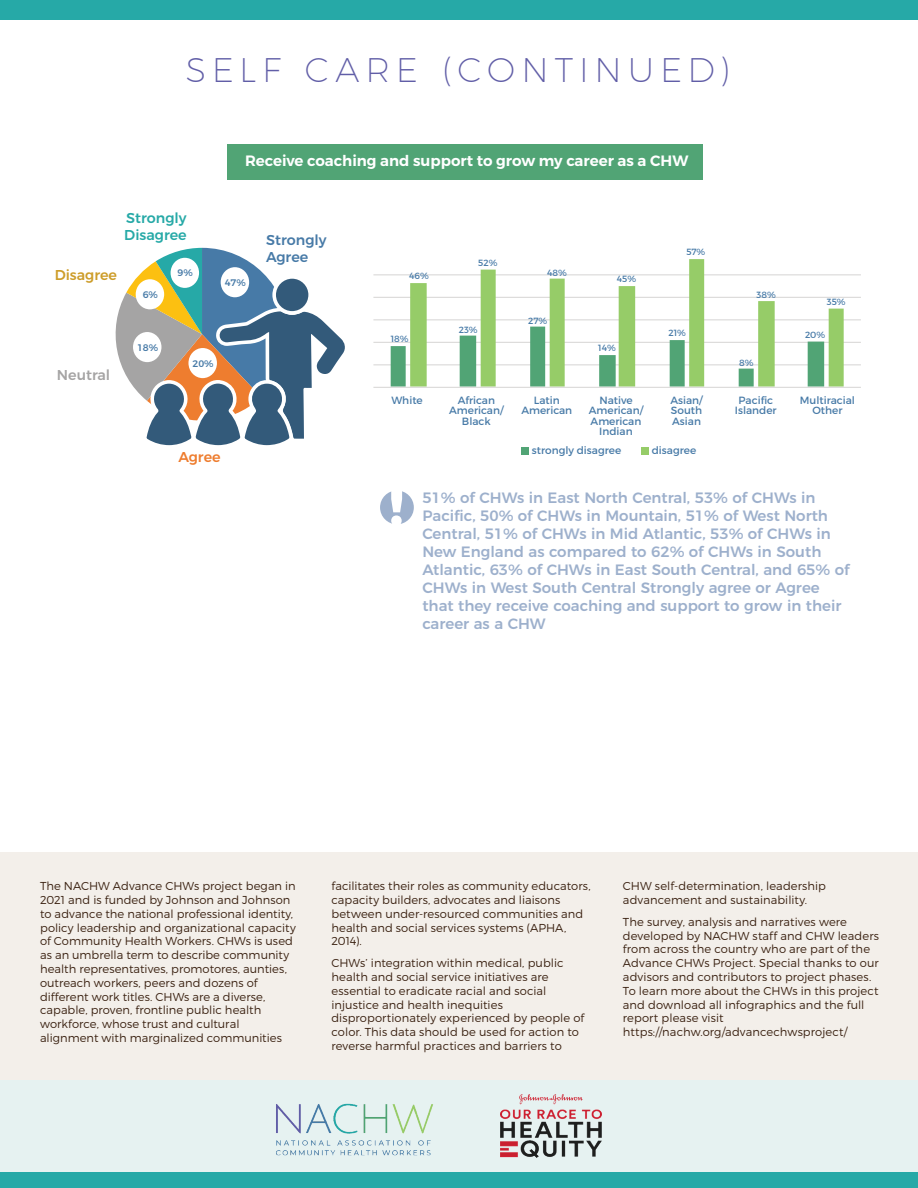
<style>
.page{position:relative;width:918px;height:1188px;background:#fff}
.page>*{position:absolute;margin:0;border:0;box-sizing:border-box;transform-origin:0 0}
.t1{font:900 51px "Montserrat";color:#fff}
.t2{font:200 34.2px "Montserrat";letter-spacing:.17em;color:#615ea7}
.t3{font:500 15px/18px "Montserrat";color:#9db0cc}
.t4{font:600 15px "Montserrat";color:#fff}
.t5{font:500 14.25px/17.1px "Montserrat";color:#26a9a7}
.t6{font:500 14.25px/17.1px "Montserrat";color:#477aa7}
.t7{font:500 14.25px "Montserrat";color:#cd9d2a}
.t8{font:500 14.25px "Montserrat";color:#a5a4a4}
.t9{font:500 14.25px "Montserrat";color:#ee7d2f}
.t10{font:300 11.55px/13.8px "Montserrat";letter-spacing:.005em;color:#3a2111}
.t11{font:10.5px/10.5px "Montserrat";color:#477aa7;text-align:center}
.t12{font:500 9.6px "Montserrat";color:#477aa7}
.t13{font:9px "Montserrat";color:#477aa7}
</style>
<div class="page">
<div style="left:380px;top:491px;width:34px;height:33px;background:#9db0cc;border-radius:50%"></div>
<div style="left:0;top:852px;width:918px;height:270px;background:#f3efea"></div>
<div style="left:0;top:1080px;width:918px;height:108px;background:#e6f2f1"></div>
<div style="left:0;top:0;width:918px;height:20px;background:#26a9a7"></div>
<div style="left:0;top:1172px;width:918px;height:16px;background:#26a9a7"></div>
<img style="left:276px;top:1103px;width:157px;height:53px">
<img style="left:500px;top:1094px;width:102px;height:64px">
<div style="left:227px;top:144px;width:476px;height:36px;background:#51a475"></div>
<svg style="left:115px;top:248px;width:230px;height:198px"></svg>
<div style="left:188px;top:348px;width:29px;height:30px;background:#fff;border-radius:50%"></div>
<div style="left:133px;top:332px;width:28px;height:30px;background:#fff;border-radius:50%"></div>
<div style="left:136px;top:279px;width:28px;height:30px;background:#fff;border-radius:50%"></div>
<div style="left:171px;top:258px;width:28px;height:30px;background:#fff;border-radius:50%"></div>
<div style="left:221px;top:267px;width:28px;height:30px;background:#fff;border-radius:50%"></div>
<hr style="left:373px;top:364px;width:488px;height:1px;background:#dad9d8">
<hr style="left:373px;top:342px;width:488px;height:1px;background:#dad9d8">
<hr style="left:373px;top:319px;width:488px;height:1px;background:#dad9d8">
<hr style="left:373px;top:297px;width:488px;height:1px;background:#dad9d8">
<hr style="left:373px;top:274px;width:488px;height:1px;background:#dad9d8">
<svg style="left:391px;top:346px;width:19px;height:41px"></svg>
<svg style="left:410px;top:259px;width:434px;height:128px"></svg>
<hr style="left:373px;top:387px;width:488px;height:1px;background:#dad9d8">
<div style="left:521px;top:447px;width:7px;height:7px;background:#51a475"></div>
<div style="left:641px;top:447px;width:7px;height:7px;background:#96cc68"></div>
<h2 class="t2" style="left:186px;top:44px;width:546px">SELF CARE (CONTINUED)</h2>
<p class="t4" style="left:245px;top:152px;width:445px">Receive coaching and support to grow my career as a CHW</p>
<p class="t5" style="left:124px;top:208px;width:64px">Strongly<br>Disagree</p>
<p class="t7" style="left:55px;top:263px;width:64px">Disagree</p>
<p class="t12" style="left:143px;top:287px;width:17px">6%</p>
<p class="t12" style="left:178px;top:265px;width:17px">9%</p>
<p class="t12" style="left:225px;top:275px;width:23px">47%</p>
<p class="t8" style="left:57px;top:363px;width:55px">Neutral</p>
<p class="t12" style="left:137px;top:339px;width:23px">18%</p>
<p class="t12" style="left:193px;top:355px;width:23px">20%</p>
<p class="t6" style="left:266px;top:230px;width:62px">Strongly<br>Agree</p>
<p class="t9" style="left:178px;top:445px;width:44px">Agree</p>
<p class="t13" style="left:409px;top:271px;width:21px">46%</p>
<p class="t13" style="left:391px;top:333px;width:19px">18%</p>
<p class="t13" style="left:478px;top:257px;width:21px">52%</p>
<p class="t13" style="left:459px;top:324px;width:20px">23%</p>
<p class="t13" style="left:547px;top:267px;width:21px">48%</p>
<p class="t13" style="left:528px;top:315px;width:21px">27%</p>
<p class="t13" style="left:617px;top:274px;width:21px">45%</p>
<p class="t13" style="left:598px;top:342px;width:19px">14%</p>
<p class="t13" style="left:686px;top:246px;width:21px">57%</p>
<p class="t13" style="left:669px;top:328px;width:19px">21%</p>
<p class="t13" style="left:757px;top:290px;width:21px">38%</p>
<p class="t13" style="left:739px;top:357px;width:16px">8%</p>
<p class="t13" style="left:827px;top:297px;width:20px">35%</p>
<p class="t13" style="left:805px;top:329px;width:22px">20%</p>
<p class="t11" style="left:391px;top:395px;width:33px">White</p>
<p class="t11" style="left:449px;top:395px;width:56px">African<br>American/<br>Black</p>
<p class="t11" style="left:521px;top:395px;width:52px">Latin<br>American</p>
<p class="t11" style="left:589px;top:395px;width:56px">Native<br>American/<br>American<br>Indian</p>
<p class="t11" style="left:670px;top:395px;width:34px;text-align:justify">Asian/ South Asian</p>
<p class="t11" style="left:735px;top:395px;width:43px">Pacific<br>Islander</p>
<p class="t11" style="left:800px;top:395px;width:57px">Multiracial<br>Other</p>
<p class="t11" style="left:532px;top:445px;width:91px">strongly disagree</p>
<p class="t11" style="left:652px;top:445px;width:46px">disagree</p>
<h1 class="t1" style="left:389px;top:475px;width:16px">!</h1>
<p class="t3" style="left:422px;top:488px;width:429px">51% of CHWs in East North Central, 53% of CHWs in Pacific, 50% of CHWs in Mountain, 51% of West North Central, 51% of CHWs in Mid Atlantic, 53% of CHWs in New England as compared to 62% of CHWs in South Atlantic, 63% of CHWs in East South Central, and 65% of CHWs in West South Central Strongly agree or Agree that they receive coaching and support to grow in their career as a CHW</p>
<p class="t10" style="left:40px;top:879px;width:257px">The NACHW Advance CHWs project began in 2021 and is funded by Johnson and Johnson to advance the national professional identity, policy leadership and organizational capacity of Community Health Workers. CHWs is used as an umbrella term to describe community health representatives, promotores, aunties, outreach workers, peers and dozens of different work titles. CHWs are a diverse, capable, proven, frontline public health workforce, whose trust and cultural alignment with marginalized communities</p>
<p class="t10" style="left:331px;top:879px;width:261px">facilitates their roles as community educators, capacity builders, advocates and liaisons between under-resourced communities and health and social services systems (APHA, 2014).</p>
<p class="t10" style="left:331px;top:956px;width:254px">CHWs’ integration within medical, public health and social service initiatives are essential to eradicate racial and social injustice and health inequities disproportionately experienced by people of color. This data should be used for action to reverse harmful practices and barriers to</p>
<p class="t10" style="left:623px;top:879px;width:205px">CHW self-determination, leadership advancement and sustainability.</p>
<p class="t10" style="left:623px;top:915px;width:258px">The survey, analysis and narratives were developed by NACHW staff and CHW leaders from across the country who are part of the Advance CHWs Project. Special thanks to our advisors and contributors to project phases.<br>To learn more about the CHWs in this project and download all infographics and the full report please visit https://nachw.org/advancechwsproject/</p>
</div>
